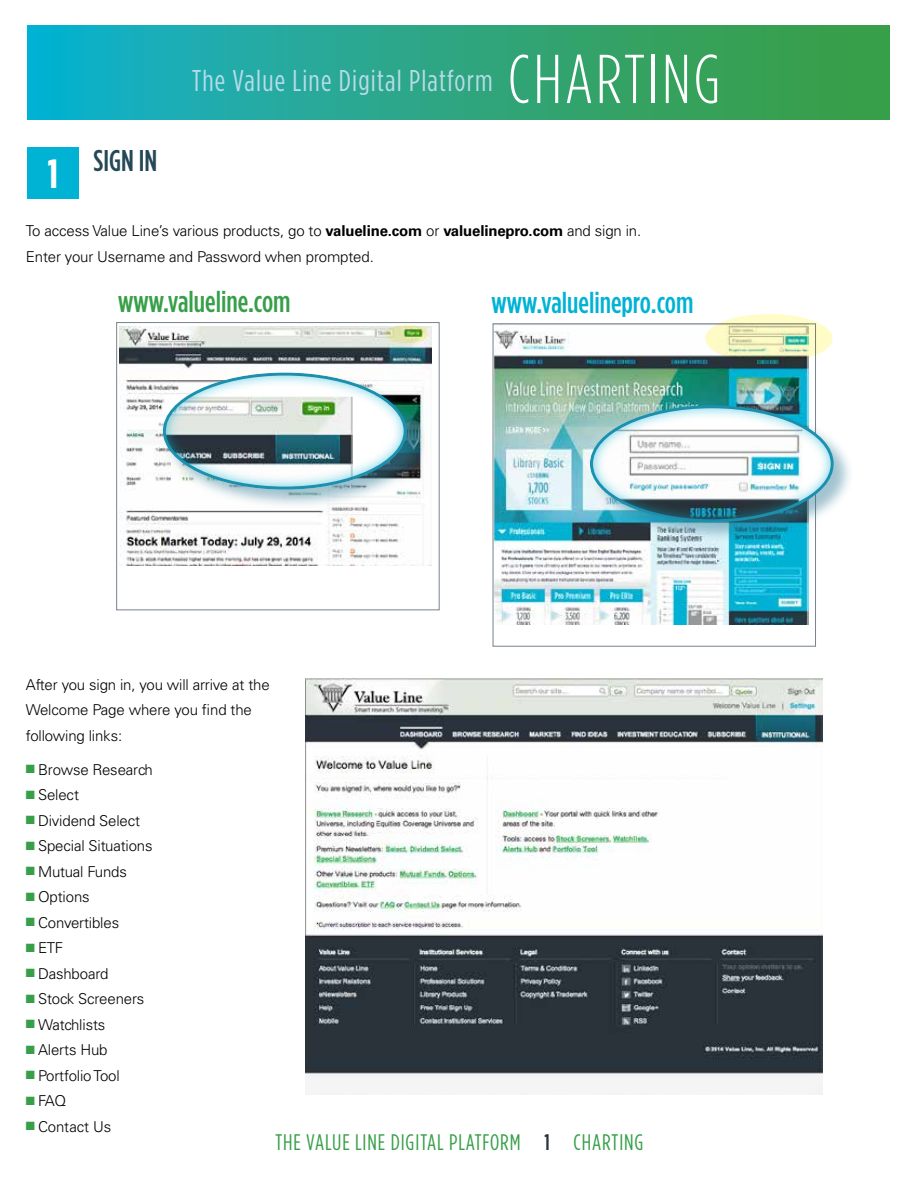
<style>
.page{position:relative;width:918px;height:1188px;background:#fff}
.page>*{position:absolute;margin:0;border:0;box-sizing:border-box;transform-origin:0 0}
.t1{font:300 69px "Gotham Condensed";letter-spacing:.04em;color:#fff}
.t2{font:700 40.5px "Gotham Condensed";color:#fff}
.t3{font:30px "Gotham Condensed";letter-spacing:.04em;color:#b6dceb}
.t4{font:500 30px "Gotham Condensed";color:#00b2d4}
.t5{font:500 30px "Gotham Condensed";color:#379f49}
.t6{font:500 30px "Gotham Condensed";color:#254856}
.t7{font:22.5px "Gotham Condensed";letter-spacing:.04em;color:#379f49}
.t8{font:300 15px/25.5px "Univers LT Std";letter-spacing:-.01em;color:#000}
.s1{font-weight:700}
.s2{color:#379f49}
.s3{font-weight:500;color:#2a323b}
</style>
<div class="page">
<svg style="left:28px;top:26px;width:862px;height:93px;background:#29a683"></svg>
<div style="left:27px;top:147px;width:52px;height:52px;background:#00b2d4"></div>
<img style="left:119px;top:326px;width:313px;height:239px">
<div style="left:116px;top:322px;width:323px;height:288px;border:1px solid #78828d"></div>
<div style="left:162px;top:372px;width:265px;height:138px;background:#307a95;opacity:.45"></div>
<img style="left:161px;top:370px;width:248px;height:120px">
<img style="left:495px;top:327px;width:314px;height:297px">
<div style="left:589px;top:404px;width:265px;height:139px;background:#307a95;opacity:.45"></div>
<img style="left:588px;top:402px;width:248px;height:120px">
<img style="left:306px;top:679px;width:516px;height:416px">
<svg style="left:385px;top:325px;width:44px;height:18px"></svg>
<svg style="left:705px;top:314px;width:128px;height:49px;background:#d5dcb0"></svg>
<h2 class="t2" style="left:48px;top:151px;width:12px">1</h2>
<h3 class="t6" style="left:94px;top:144px;width:65px">Sign in</h3>
<h3 class="t3" style="left:192px;top:64px;width:302px">THE VALUE LINE DIGITAL PLATFORM</h3>
<h1 class="t1" style="left:508px;top:43px;width:214px">CHARTING</h1>
<p class="t8" style="left:26px;top:218px;width:617px">To access Value Line’s various products, go to <span class="s1">valueline.com</span> or <span class="s1">valuelinepro.com</span> and sign in.<br>Enter your Username and Password when prompted.</p>
<h3 class="t5" style="left:118px;top:285px;width:174px">www.valueline.com</h3>
<h3 class="t4" style="left:491px;top:286px;width:204px">www.valuelinepro.com</h3>
<p class="t8" style="left:26px;top:672px;width:245px">After you sign in, you will arrive at the<br>Welcome Page where you find the following links:</p>
<p class="t8" style="left:26px;top:757px;width:129px"><span class="s2">■</span> Browse Research</p>
<p class="t8" style="left:26px;top:782px;width:55px"><span class="s2">■</span> Select</p>
<p class="t8" style="left:26px;top:808px;width:116px"><span class="s2">■</span> Dividend Select</p>
<p class="t8" style="left:26px;top:833px;width:128px"><span class="s2">■</span> Special Situations</p>
<p class="t8" style="left:26px;top:859px;width:103px"><span class="s2">■</span> Mutual Funds</p>
<p class="t8" style="left:26px;top:884px;width:65px"><span class="s2">■</span> Options</p>
<p class="t8" style="left:26px;top:910px;width:95px"><span class="s2">■</span> Convertibles</p>
<p class="t8" style="left:26px;top:935px;width:39px"><span class="s2">■</span> ETF</p>
<p class="t8" style="left:26px;top:961px;width:84px"><span class="s2">■</span> Dashboard</p>
<p class="t8" style="left:26px;top:986px;width:120px"><span class="s2">■</span> Stock Screeners</p>
<p class="t8" style="left:26px;top:1012px;width:81px"><span class="s2">■</span> Watchlists</p>
<p class="t8" style="left:26px;top:1037px;width:83px"><span class="s2">■</span> Alerts Hub</p>
<p class="t8" style="left:26px;top:1063px;width:95px"><span class="s2">■</span> Portfolio Tool</p>
<p class="t8" style="left:26px;top:1088px;width:42px"><span class="s2">■</span> FAQ</p>
<p class="t8" style="left:26px;top:1114px;width:87px"><span class="s2">■</span> Contact Us</p>
<h3 class="t7" style="left:275px;top:1130px;width:370px">THE VALUE LINE DIGITAL PLATFORM <span class="s3">1</span> CHARTING</h3>
</div>
